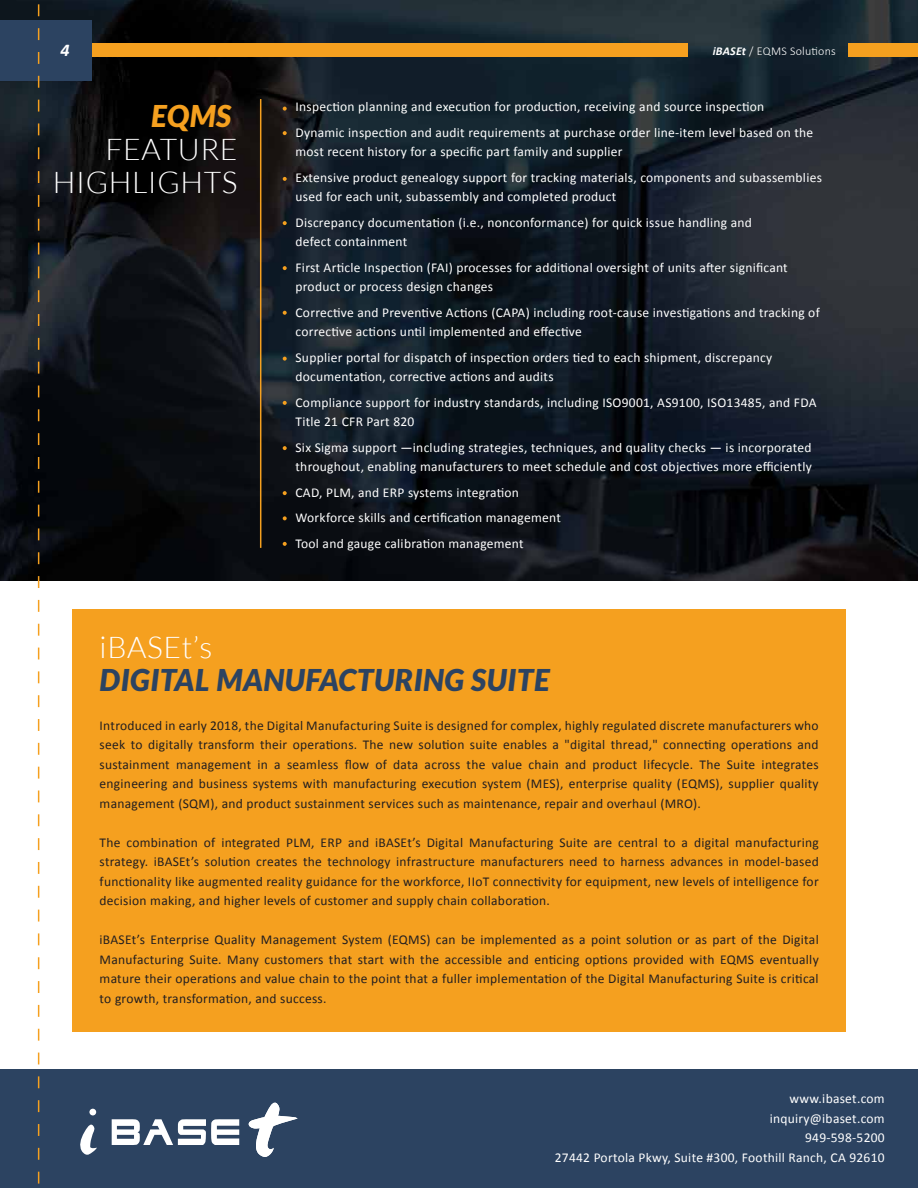
<style>
.page{position:relative;width:918px;height:1188px;background:#fff}
.page>*{position:absolute;margin:0;border:0;box-sizing:border-box;transform-origin:0 0}
.t1{font:300 30px/33px "Lato";letter-spacing:.02em;color:#fff;text-align:right}
.t2{font:italic 900 30px "Lato";letter-spacing:.02em;color:#2c4361}
.t3{font:italic 900 30px "Lato";color:#f5a01f}
.t4{font:italic 700 18px "Calibri";color:#fff}
.t5{font:13.5px/19.5px "Calibri";letter-spacing:.02em;color:#231f20;text-align:justify}
.t6{font:13.5px/25.5px "Calibri";letter-spacing:.02em;color:#fff}
.t7{font:300 12px "Calibri";letter-spacing:.02em;color:#fff}
.s1{font-weight:700;font-style:italic}
</style>
<div class="page">
<img style="left:0;top:0;width:918px;height:582px">
<div style="left:0;top:1070px;width:918px;height:118px;background:#2c4361"></div>
<hr style="left:260px;top:99px;width:1px;height:449px;background:#f5a01f">
<div style="left:72px;top:609px;width:774px;height:423px;background:#f5a01f"></div>
<svg style="left:80px;top:1125px;width:17px;height:30px"></svg>
<div style="left:89px;top:1109px;width:7px;height:6px;background:#fff;border-radius:50%"></div>
<svg style="left:249px;top:1102px;width:48px;height:55px"></svg>
<svg style="left:112px;top:1119px;width:127px;height:26px"></svg>
<div style="left:87px;top:43px;width:600px;height:14px;background:#f5a01f"></div>
<div style="left:849px;top:43px;width:69px;height:14px;background:#f5a01f"></div>
<div style="left:0;top:21px;width:92px;height:60px;background:#2c4361"></div>
<svg style="left:38px;top:0;width:1px;height:1184px"></svg>
<svg style="left:283px;top:107px;width:4px;height:4px"></svg>
<svg style="left:283px;top:131px;width:4px;height:4px"></svg>
<svg style="left:283px;top:177px;width:4px;height:4px"></svg>
<svg style="left:283px;top:221px;width:4px;height:4px"></svg>
<svg style="left:283px;top:266px;width:4px;height:4px"></svg>
<svg style="left:283px;top:311px;width:4px;height:4px"></svg>
<svg style="left:283px;top:357px;width:4px;height:4px"></svg>
<svg style="left:283px;top:401px;width:4px;height:4px"></svg>
<svg style="left:283px;top:446px;width:4px;height:4px"></svg>
<svg style="left:283px;top:491px;width:4px;height:4px"></svg>
<svg style="left:283px;top:516px;width:4px;height:4px"></svg>
<svg style="left:283px;top:542px;width:4px;height:4px"></svg>
<h2 class="t4" style="left:60px;top:39px;width:11px">4</h2>
<p class="t7" style="left:713px;top:43px;width:125px"><span class="s1">iBASEt</span> / EQMS Solutions</p>
<h1 class="t3" style="left:151px;top:98px;width:82px">EQMS</h1>
<h1 class="t1" style="left:53px;top:133px;width:186px">FEATURE<br>HIGHLIGHTS</h1>
<p class="t6" style="left:296px;top:94px;width:519px">Inspection planning and execution for production, receiving and source inspection<br>Dynamic inspection and audit requirements at purchase order line-item level based on the</p>
<p class="t6" style="left:296px;top:139px;width:528px">most recent history for a specific part family and supplier<br>Extensive product genealogy support for tracking materials, components and subassemblies</p>
<p class="t6" style="left:296px;top:184px;width:458px">used for each unit, subassembly and completed product<br>Discrepancy documentation (i.e., nonconformance) for quick issue handling and</p>
<p class="t6" style="left:296px;top:229px;width:494px">defect containment<br>First Article Inspection (FAI) processes for additional oversight of units after significant</p>
<p class="t6" style="left:296px;top:274px;width:526px">product or process design changes<br>Corrective and Preventive Actions (CAPA) including root-cause investigations and tracking of</p>
<p class="t6" style="left:296px;top:319px;width:478px">corrective actions until implemented and effective<br>Supplier portal for dispatch of inspection orders tied to each shipment, discrepancy</p>
<p class="t6" style="left:296px;top:364px;width:523px">documentation, corrective actions and audits<br>Compliance support for industry standards, including ISO9001, AS9100, ISO13485, and FDA</p>
<p class="t6" style="left:296px;top:409px;width:518px">Title 21 CFR Part 820<br>Six Sigma support —including strategies, techniques, and quality checks — is incorporated</p>
<p class="t6" style="left:296px;top:454px;width:518px">throughout, enabling manufacturers to meet schedule and cost objectives more efficiently CAD, PLM, and ERP systems integration<br>Workforce skills and certification management<br>Tool and gauge calibration management</p>
<h1 class="t1" style="left:100px;top:631px;width:114px">iBASEt’s</h1>
<h1 class="t2" style="left:100px;top:662px;width:452px">DIGITAL MANUFACTURING SUITE</h1>
<p class="t5" style="left:100px;top:716px;width:721px">Introduced in early 2018, the Digital Manufacturing Suite is designed for complex, highly regulated discrete manufacturers who seek to digitally transform their operations. The new solution suite enables a "digital thread," connecting operations and sustainment management in a seamless flow of data across the value chain and product lifecycle. The Suite integrates engineering and business systems with manufacturing execution system (MES), enterprise quality (EQMS), supplier quality management (SQM), and product sustainment services such as maintenance, repair and overhaul (MRO).</p>
<p class="t5" style="left:100px;top:833px;width:721px">The combination of integrated PLM, ERP and iBASEt’s Digital Manufacturing Suite are central to a digital manufacturing strategy. iBASEt’s solution creates the technology infrastructure manufacturers need to harness advances in model-based functionality like augmented reality guidance for the workforce, IIoT connectivity for equipment, new levels of intelligence for decision making, and higher levels of customer and supply chain collaboration.</p>
<p class="t5" style="left:100px;top:930px;width:721px">iBASEt’s Enterprise Quality Management System (EQMS) can be implemented as a point solution or as part of the Digital Manufacturing Suite. Many customers that start with the accessible and enticing options provided with EQMS eventually mature their operations and value chain to the point that a fuller implementation of the Digital Manufacturing Suite is critical to growth, transformation, and success.</p>
<p class="t6" style="left:555px;top:1089px;width:332px;line-height:19.5px;text-align:right">www.ibaset.com<br>inquiry@ibaset.com<br>949-598-5200<br>27442 Portola Pkwy, Suite #300, Foothill Ranch, CA 92610</p>
</div>
